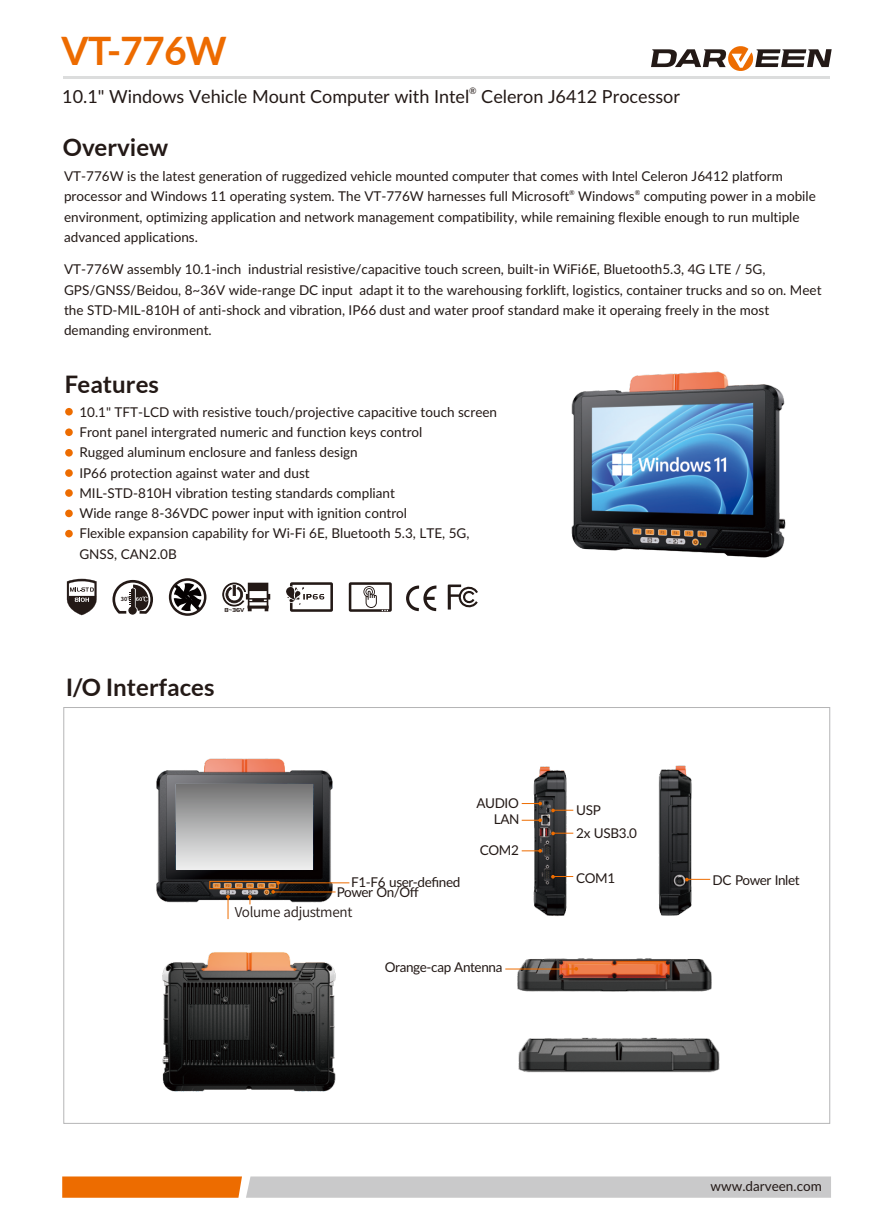
<style>
.page{position:relative;width:893px;height:1212px;background:#fff}
.page>*{position:absolute;margin:0;border:0;box-sizing:border-box;transform-origin:0 0}
.t1{font:700 39px "Lato";letter-spacing:-.02em;color:#ed6b00}
.t2{font:700 24px "Lato";color:#231916}
.t3{font:18px "Lato";color:#231916}
.t4{font:13.5px/20.2px "Lato";color:#231916}
.t5{font:13.5px "Lato";letter-spacing:-.025em;color:#231916}
.t6{font:13.5px "Source Han Sans SC";letter-spacing:-.02em;color:#231916}
.t7{font:13.5px "Lato";letter-spacing:-.03em;color:#231916}
.t8{font:13.5px "Lato";letter-spacing:-.035em;color:#231916}
.t9{font:9px "Lato";color:#231916}
.t10{font:6.75px "Lato";color:#231916}
.t11{font:6px "Pang Men Zheng Dao";color:#231916}
.t12{font:700 5.55px "Noto Sans Hans";color:#231916}
.s1{font-family:"FZZCHJW GB1 0";font-weight:400}
.s2{font-family:"Arial"}
</style>
<div class="page">
<img style="left:521px;top:765px;width:171px;height:129px">
<img style="left:571px;top:371px;width:215px;height:187px">
<hr style="left:63px;top:77px;width:767px;height:2px;background:#dcdddd">
<div style="left:65px;top:408px;width:8px;height:7px;background:#ed6c00;border-radius:50%"></div>
<div style="left:65px;top:428px;width:8px;height:8px;background:#ed6c00;border-radius:50%"></div>
<div style="left:65px;top:449px;width:8px;height:8px;background:#ed6c00;border-radius:50%"></div>
<div style="left:65px;top:469px;width:8px;height:8px;background:#ed6c00;border-radius:50%"></div>
<div style="left:65px;top:489px;width:8px;height:8px;background:#ed6c00;border-radius:50%"></div>
<div style="left:65px;top:510px;width:8px;height:7px;background:#ed6c00;border-radius:50%"></div>
<svg style="left:62px;top:1176px;width:769px;height:22px;background:#d3b69f"></svg>
<svg style="left:651px;top:46px;width:181px;height:25px"></svg>
<div style="left:65px;top:530px;width:8px;height:7px;background:#ed6c00;border-radius:50%"></div>
<img style="left:470px;top:1055px;width:298px;height:69px">
<img style="left:505px;top:894px;width:215px;height:161px">
<img style="left:162px;top:952px;width:174px;height:140px">
<svg style="left:685px;top:878px;width:25px;height:3px"></svg>
<svg style="left:574px;top:967px;width:4px;height:4px"></svg>
<hr style="left:505px;top:968px;width:72px;height:1px;background:#ed6c00">
<svg style="left:112px;top:580px;width:41px;height:34px"></svg>
<div style="left:128px;top:606px;width:9px;height:8px;background:#231916;border:1px solid #231916;border-radius:50%"></div>
<svg style="left:222px;top:582px;width:48px;height:29px"></svg>
<svg style="left:349px;top:582px;width:43px;height:30px"></svg>
<svg style="left:169px;top:578px;width:37px;height:38px"></svg>
<svg style="left:448px;top:584px;width:30px;height:26px"></svg>
<svg style="left:406px;top:585px;width:31px;height:27px"></svg>
<svg style="left:286px;top:582px;width:47px;height:30px"></svg>
<svg style="left:66px;top:578px;width:31px;height:37px"></svg>
<svg style="left:551px;top:875px;width:22px;height:3px"></svg>
<svg style="left:522px;top:849px;width:20px;height:4px"></svg>
<svg style="left:551px;top:831px;width:22px;height:4px"></svg>
<svg style="left:522px;top:818px;width:20px;height:4px"></svg>
<svg style="left:551px;top:809px;width:22px;height:3px"></svg>
<svg style="left:522px;top:802px;width:20px;height:3px"></svg>
<img style="left:156px;top:758px;width:194px;height:162px">
<hr style="left:273px;top:891px;width:63px;height:1px;background:#ed6c00">
<svg style="left:248px;top:895px;width:4px;height:9px"></svg>
<div style="left:176px;top:784px;width:137px;height:85px;background:linear-gradient(to bottom,#747474,#f0f1f1)"></div>
<div style="left:209px;top:881px;width:70px;height:8px;border:1px solid #ed6c00"></div>
<svg style="left:226px;top:895px;width:4px;height:24px"></svg>
<svg style="left:271px;top:881px;width:9px;height:13px"></svg>
<hr style="left:278px;top:882px;width:71px;height:1px;background:#ed6c00">
<h1 class="t1" style="left:61px;top:34px;width:167px">VT-776W</h1>
<p class="t9" style="left:469px;top:86px;width:9px">®</p>
<h3 class="t3" style="left:62px;top:88px;width:619px">10.1" Windows Vehicle Mount Computer with Intel Celeron J6412 Processor</h3>
<h2 class="t2" style="left:63px;top:137px;width:107px">Overview</h2>
<p class="t4" style="left:64px;top:167px;width:720px">VT-776W is the latest generation of ruggedized vehicle mounted computer that comes with Intel Celeron J6412 platform</p>
<p class="t10" style="left:569px;top:189px;width:7px">®</p>
<p class="t10" style="left:635px;top:189px;width:7px">®</p>
<p class="t4" style="left:64px;top:187px;width:753px">processor and Windows 11 operating system. The VT-776W harnesses full Microsoft Windows computing power in a mobile environment, optimizing application and network management compatibility, while remaining flexible enough to run multiple advanced applications.</p>
<p class="t4" style="left:64px;top:260px;width:759px">VT-776W assembly 10.1-inch industrial resistive/capacitive touch screen, built-in WiFi6E, Bluetooth5.3, 4G LTE / 5G, GPS/GNSS/Beidou, 8~36V wide-range DC input adapt it to the warehousing forklift, logistics, container trucks and so on. Meet the STD-MIL-810H of anti-shock and vibration, IP66 dust and water proof standard make it operaing freely in the most demanding environment.</p>
<h2 class="t2" style="left:65px;top:373px;width:96px">Features</h2>
<p class="t4" style="left:79px;top:402px;width:419px">10.1" TFT-LCD with resistive touch/projective capacitive touch screen Front panel intergrated numeric and function keys control<br>Rugged aluminum enclosure and fanless design<br>IP66 protection against water and dust<br>MIL-STD-810H vibration testing standards compliant<br>Wide range 8-36VDC power input with ignition control<br>Flexible expansion capability for Wi-Fi 6E, Bluetooth 5.3, LTE, 5G, GNSS, CAN2.0B</p>
<p class="t12" style="left:121px;top:596px;width:14px">30<span class="s1">℃</span></p>
<p class="t11" style="left:225px;top:606px;width:21px">8<span class="s2">~</span>36V</p>
<h2 class="t2" style="left:66px;top:676px;width:150px">I/O Interfaces</h2>
<p class="t4" style="left:476px;top:793px;width:44px">AUDIO</p>
<p class="t4" style="left:494px;top:810px;width:27px">LAN</p>
<p class="t5" style="left:351px;top:876px;width:111px">F1-F6 user-defined</p>
<p class="t8" style="left:337px;top:886px;width:84px">Power On/Off</p>
<p class="t6" style="left:235px;top:905px;width:119px">Volume adjustment</p>
<p class="t4" style="left:480px;top:840px;width:40px">COM2</p>
<p class="t5" style="left:385px;top:961px;width:119px">Orange-cap Antenna</p>
<p class="t4" style="left:576px;top:800px;width:26px">USP</p>
<p class="t4" style="left:576px;top:824px;width:62px">2x USB3.0</p>
<p class="t4" style="left:576px;top:868px;width:40px">COM1</p>
<p class="t7" style="left:713px;top:874px;width:88px">DC Power Inlet</p>
<p class="t4" style="left:710px;top:1177px;width:113px">www.darveen.com</p>
</div>
